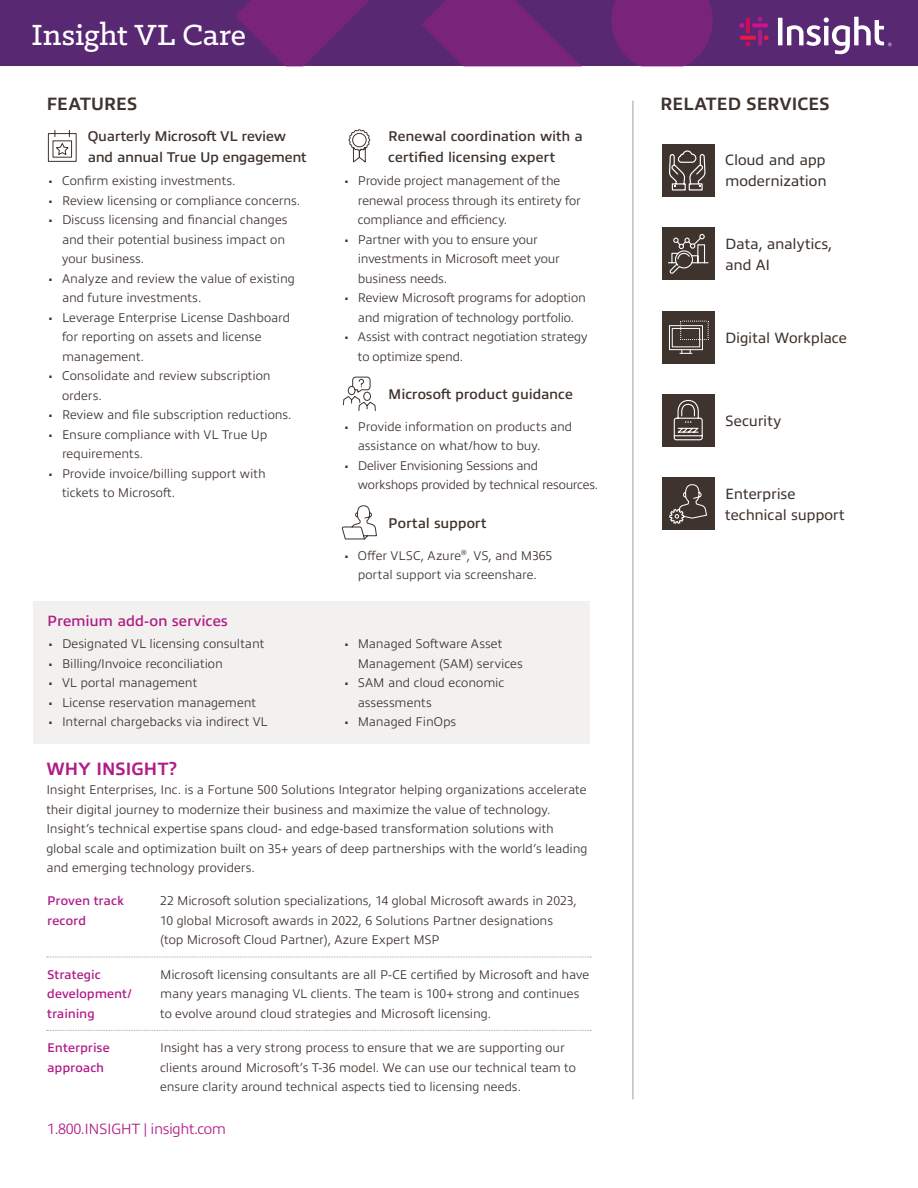
<style>
.page{position:relative;width:918px;height:1188px;background:#fff}
.page>*{position:absolute;margin:0;border:0;box-sizing:border-box;transform-origin:0 0}
.t1{font:500 33px "Klinic Slab";color:#fff}
.t2{font:700 18px "Allumi Pro";letter-spacing:-.025em;color:#3e332d}
.t3{font:700 18px "Allumi Pro";letter-spacing:-.02em;color:#b01c87}
.Related_Service{font:15px/21px "Allumi Pro";letter-spacing:-.01em;color:#3e332d}
.t4{font:300 15px "Allumi Pro";letter-spacing:-.03em;color:#b01c87}
.t5{font:600 15px "Allumi Pro";letter-spacing:-.005em;color:#b01c87}
.t6{font:600 14.25px/21px "Allumi Pro";letter-spacing:-.01em;color:#3e332d}
.Body{font:300 12.75px/19.5px "Allumi Pro";letter-spacing:-.005em;color:#3e332d}
.Body-2{font:600 12.75px/19.5px "Allumi Pro";color:#b01c87}
</style>
<div class="page">
<div style="left:0;top:0;width:918px;height:66px;background:#582873"></div>
<svg style="left:236px;top:0;width:477px;height:66px"></svg>
<svg style="left:739px;top:17px;width:30px;height:29px"></svg>
<svg style="left:778px;top:17px;width:114px;height:37px"></svg>
<div style="left:662px;top:144px;width:53px;height:53px;background:#3e332d"></div>
<div style="left:662px;top:227px;width:53px;height:53px;background:#3e332d"></div>
<div style="left:662px;top:311px;width:53px;height:53px;background:#3e332d"></div>
<div style="left:662px;top:394px;width:53px;height:53px;background:#3e332d"></div>
<div style="left:662px;top:478px;width:53px;height:52px;background:#3e332d"></div>
<svg style="left:47px;top:129px;width:30px;height:33px"></svg>
<svg style="left:348px;top:129px;width:23px;height:34px"></svg>
<svg style="left:343px;top:376px;width:33px;height:35px"></svg>
<svg style="left:341px;top:505px;width:36px;height:35px"></svg>
<svg style="left:669px;top:150px;width:37px;height:41px"></svg>
<svg style="left:668px;top:234px;width:41px;height:40px"></svg>
<svg style="left:669px;top:321px;width:40px;height:33px"></svg>
<svg style="left:673px;top:400px;width:30px;height:41px"></svg>
<svg style="left:669px;top:484px;width:38px;height:40px"></svg>
<div style="left:33px;top:601px;width:557px;height:143px;background:#f3f1ef"></div>
<svg style="left:47px;top:957px;width:544px;height:1px"></svg>
<svg style="left:47px;top:1030px;width:544px;height:1px"></svg>
<hr style="left:633px;top:101px;width:1px;height:998px;background:#a49e99">
<p class="t1" style="left:32px;top:14px;width:216px">Insight VL Care</p>
<h2 class="t2" style="left:46px;top:91px;width:93px">FEATURES</h2>
<h2 class="t6" style="left:88px;top:124px;width:221px">Quarterly Microsoft VL review and annual True Up engagement</h2>
<p class="Body" style="left:49px;top:170px;width:189px">• Confirm existing investments.</p>
<p class="Body" style="left:49px;top:189px;width:253px">• Review licensing or compliance concerns.</p>
<p class="Body" style="left:62px;top:209px;width:227px;text-indent:-14px">• Discuss licensing and financial changes and their potential business impact on your business.</p>
<p class="Body" style="left:62px;top:267px;width:234px;text-indent:-14px">• Analyze and review the value of existing and future investments.</p>
<p class="Body" style="left:62px;top:306px;width:230px;text-indent:-14px">• Leverage Enterprise License Dashboard for reporting on assets and license management.</p>
<p class="Body" style="left:62px;top:365px;width:210px;text-indent:-14px">• Consolidate and review subscription orders.</p>
<p class="Body" style="left:49px;top:404px;width:245px">• Review and file subscription reductions.</p>
<p class="Body" style="left:62px;top:423px;width:207px;text-indent:-14px">• Ensure compliance with VL True Up requirements.</p>
<p class="Body" style="left:62px;top:462px;width:205px;text-indent:-14px">• Provide invoice/billing support with tickets to Microsoft.</p>
<h2 class="t5" style="left:47px;top:610px;width:182px">Premium add-on services</h2>
<p class="Body" style="left:49px;top:633px;width:217px">• Designated VL licensing consultant</p>
<p class="Body" style="left:49px;top:652px;width:176px">• Billing/Invoice reconciliation</p>
<p class="Body" style="left:49px;top:672px;width:150px">• VL portal management</p>
<p class="Body" style="left:49px;top:691px;width:209px">• License reservation management</p>
<p class="Body" style="left:49px;top:711px;width:221px">• Internal chargebacks via indirect VL</p>
<h2 class="t6" style="left:388px;top:124px;width:196px">Renewal coordination with a certified licensing expert</h2>
<p class="Body" style="left:358px;top:170px;width:225px;text-indent:-14px">• Provide project management of the renewal process through its entirety for compliance and efficiency.</p>
<p class="Body" style="left:358px;top:228px;width:203px;text-indent:-14px">• Partner with you to ensure your investments in Microsoft meet your business needs.</p>
<p class="Body" style="left:344px;top:287px;width:243px;text-align:center">• Review Microsoft programs for adoption and migration of technology portfolio.</p>
<p class="Body" style="left:358px;top:326px;width:231px;text-indent:-14px">• Assist with contract negotiation strategy to optimize spend.</p>
<h2 class="t6" style="left:388px;top:383px;width:186px">Microsoft product guidance</h2>
<p class="Body" style="left:358px;top:416px;width:216px;text-indent:-14px">• Provide information on products and assistance on what/how to buy.</p>
<p class="Body" style="left:358px;top:455px;width:242px;text-indent:-14px">• Deliver Envisioning Sessions and workshops provided by technical resources.</p>
<h2 class="t6" style="left:388px;top:511px;width:100px">Portal support</h2>
<p class="Body" style="left:344px;top:544px;width:210px;text-align:center">• Offer VLSC, Azure<sup>®</sup>, VS, and M365 portal support via screenshare.</p>
<p class="Body" style="left:358px;top:633px;width:166px;text-indent:-14px">• Managed Software Asset<br>Management (SAM) services</p>
<p class="Body" style="left:358px;top:672px;width:148px;text-indent:-14px">• SAM and cloud economic assessments</p>
<p class="Body" style="left:344px;top:711px;width:113px">• Managed FinOps</p>
<h1 class="t3" style="left:46px;top:755px;width:132px">WHY INSIGHT?</h1>
<p class="Body" style="left:46px;top:779px;width:543px">Insight Enterprises, Inc. is a Fortune 500 Solutions Integrator helping organizations accelerate their digital journey to modernize their business and maximize the value of technology.<br>Insight’s technical expertise spans cloud- and edge-based transformation solutions with global scale and optimization built on 35+ years of deep partnerships with the world’s leading and emerging technology providers.</p>
<p class="Body-2" style="left:47px;top:890px;width:78px">Proven track record</p>
<p class="Body" style="left:160px;top:890px;width:418px">22 Microsoft solution specializations, 14 global Microsoft awards in 2023,<br>10 global Microsoft awards in 2022, 6 Solutions Partner designations (top Microsoft Cloud Partner), Azure Expert MSP</p>
<p class="Body-2" style="left:47px;top:964px;width:86px">Strategic development/ training</p>
<p class="Body" style="left:160px;top:964px;width:431px">Microsoft licensing consultants are all P-CE certified by Microsoft and have many years managing VL clients. The team is 100+ strong and continues to evolve around cloud strategies and Microsoft licensing.</p>
<p class="Body-2" style="left:47px;top:1037px;width:64px">Enterprise approach</p>
<p class="Body" style="left:160px;top:1037px;width:417px">Insight has a very strong process to ensure that we are supporting our clients around Microsoft’s T-36 model. We can use our technical team to ensure clarity around technical aspects tied to licensing needs.</p>
<p class="t4" style="left:47px;top:1118px;width:180px">1.800.INSIGHT | insight.com</p>
<h1 class="t2" style="left:660px;top:91px;width:171px">RELATED SERVICES</h1>
<p class="Related_Service" style="left:725px;top:149px;width:103px">Cloud and app modernization</p>
<p class="Related_Service" style="left:725px;top:232px;width:109px">Data, analytics, and AI</p>
<p class="Related_Service" style="left:725px;top:326px;width:123px">Digital Workplace</p>
<p class="Related_Service" style="left:725px;top:409px;width:57px">Security</p>
<p class="Related_Service" style="left:725px;top:482px;width:121px">Enterprise technical support</p>
</div>
